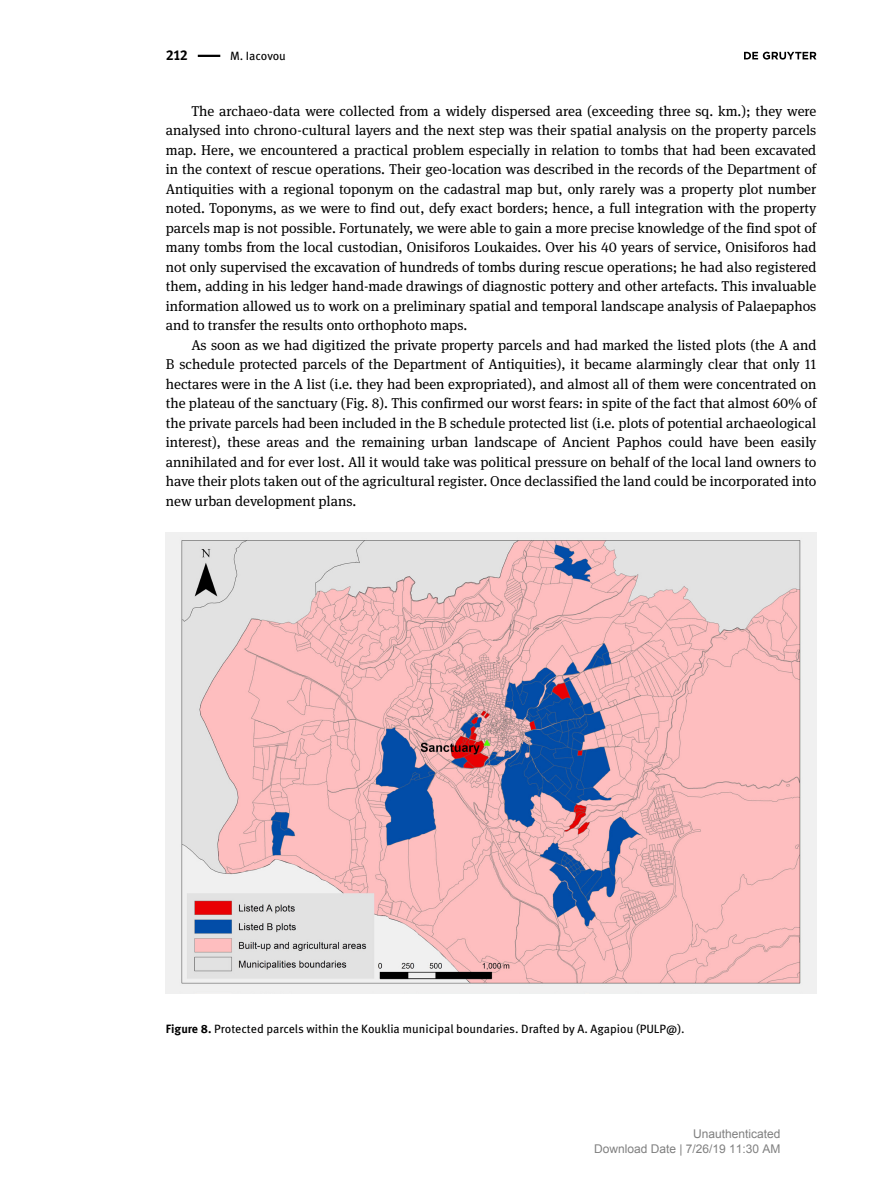
<style>
.page{position:relative;width:893px;height:1191px;background:#fff}
.page>*{position:absolute;margin:0;border:0;box-sizing:border-box;transform-origin:0 0}
.t1{font:14.25px/19.5px "DG Meta Serif Science";color:#000;text-align:justify}
.t2{font:700 14.25px "DG Meta Science";color:#000}
.t3{font:12px "DG Meta Science";color:#000}
.t4{font:12px/15px "Arial";color:#808080;text-align:right}
.s1{font-weight:700}
</style>
<div class="page">
<hr style="left:198px;top:55px;width:22px;height:2px;background:#000">
<svg style="left:744px;top:52px;width:72px;height:8px"></svg>
<img style="left:166px;top:533px;width:650px;height:460px">
<p class="t2" style="left:166px;top:44px;width:24px">212</p>
<p class="t3" style="left:230px;top:46px;width:57px">M. Iacovou</p>
<p class="t1" style="left:166px;top:101px;width:652px;text-indent:26px">The archaeo-data were collected from a widely dispersed area (exceeding three sq. km.); they were analysed into chrono-cultural layers and the next step was their spatial analysis on the property parcels map. Here, we encountered a practical problem especially in relation to tombs that had been excavated in the context of rescue operations. Their geo-location was described in the records of the Department of Antiquities with a regional toponym on the cadastral map but, only rarely was a property plot number noted. Toponyms, as we were to find out, defy exact borders; hence, a full integration with the property parcels map is not possible. Fortunately, we were able to gain a more precise knowledge of the find spot of many tombs from the local custodian, Onisiforos Loukaides. Over his 40 years of service, Onisiforos had not only supervised the excavation of hundreds of tombs during rescue operations; he had also registered them, adding in his ledger hand-made drawings of diagnostic pottery and other artefacts. This invaluable information allowed us to work on a preliminary spatial and temporal landscape analysis of Palaepaphos and to transfer the results onto orthophoto maps.</p>
<p class="t1" style="left:166px;top:335px;width:652px;text-indent:26px">As soon as we had digitized the private property parcels and had marked the listed plots (the A and B schedule protected parcels of the Department of Antiquities), it became alarmingly clear that only 11 hectares were in the A list (i.e. they had been expropriated), and almost all of them were concentrated on the plateau of the sanctuary (Fig. 8). This confirmed our worst fears: in spite of the fact that almost 60% of the private parcels had been included in the B schedule protected list (i.e. plots of potential archaeological interest), these areas and the remaining urban landscape of Ancient Paphos could have been easily annihilated and for ever lost. All it would take was political pressure on behalf of the local land owners to have their plots taken out of the agricultural register. Once declassified the land could be incorporated into new urban development plans.</p>
<p class="t3" style="left:166px;top:1019px;width:520px"><span class="s1">Figure 8.</span> Protected parcels within the Kouklia municipal boundaries. Drafted by A. Agapiou (PULP@).</p>
<p class="t4" style="left:594px;top:1127px;width:188px">Unauthenticated<br>Download Date | 7/26/19 11:30 AM</p>
</div>
